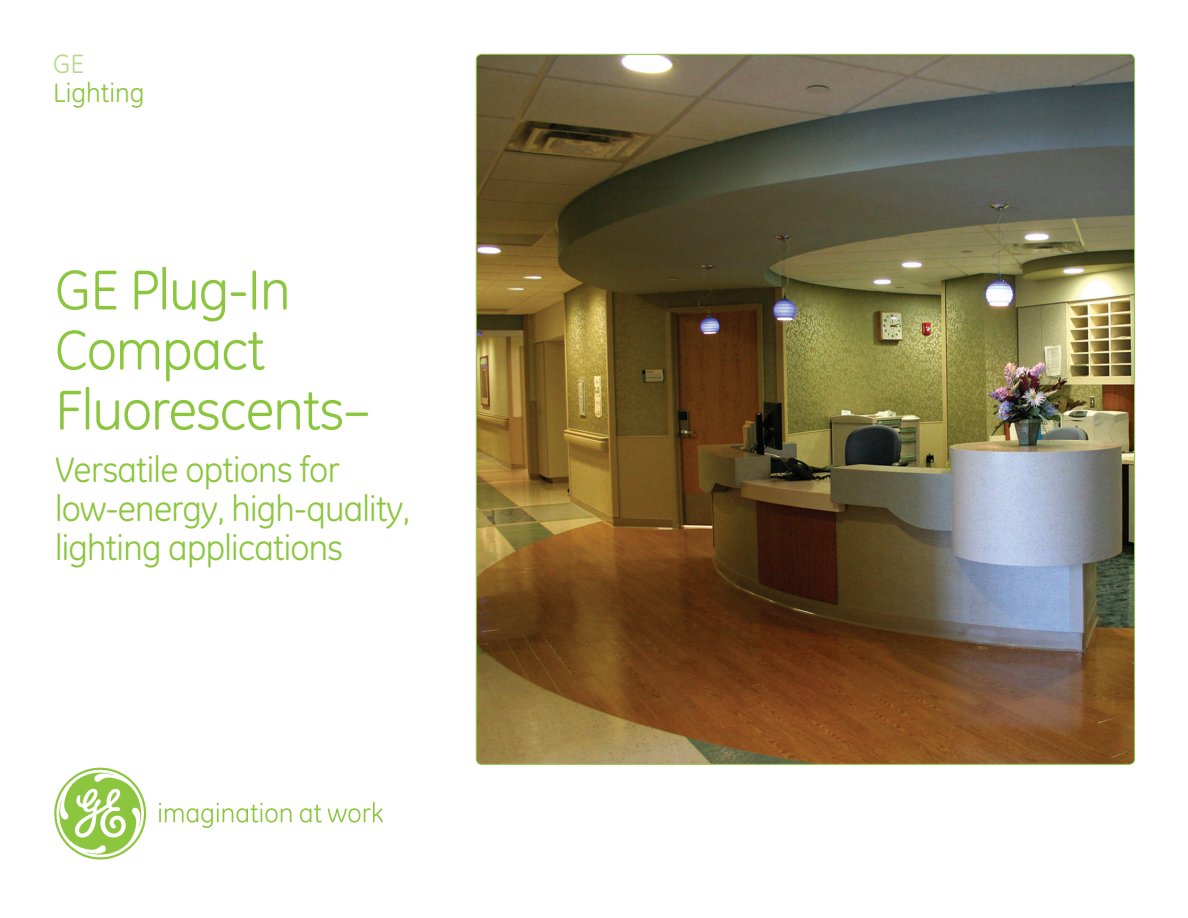
<style>
.page{position:relative;width:1188px;height:918px;background:#fff}
.page>*{position:absolute;margin:0;border:0;box-sizing:border-box;transform-origin:0 0}
.t1{font:57px/60px "GE Inspira";letter-spacing:-.02em;color:#8bc63e}
.t2{font:36px/39px "GE Inspira";letter-spacing:-.02em;color:#8bc63e}
.t3{font:27px "GE Inspira";color:#8bc63e}
.t4{font:27px "GE Inspira";color:#b8d989}
</style>
<div class="page">
<img style="left:476px;top:54px;width:658px;height:710px">
<svg style="left:159px;top:803px;width:132px;height:25px"></svg>
<svg style="left:300px;top:804px;width:22px;height:18px"></svg>
<svg style="left:328px;top:802px;width:55px;height:20px"></svg>
<svg style="left:54px;top:767px;width:92px;height:92px"></svg>
<p class="t4" style="left:53px;top:49px;width:32px">GE</p>
<p class="t3" style="left:53px;top:77px;width:93px">Lighting</p>
<h1 class="t1" style="left:55px;top:260px;width:317px">GE Plug-In<br>Compact<br>Fluorescents–</h1>
<p class="t2" style="left:55px;top:450px;width:356px">Versatile options for low-energy, high-quality, lighting applications</p>
</div>
